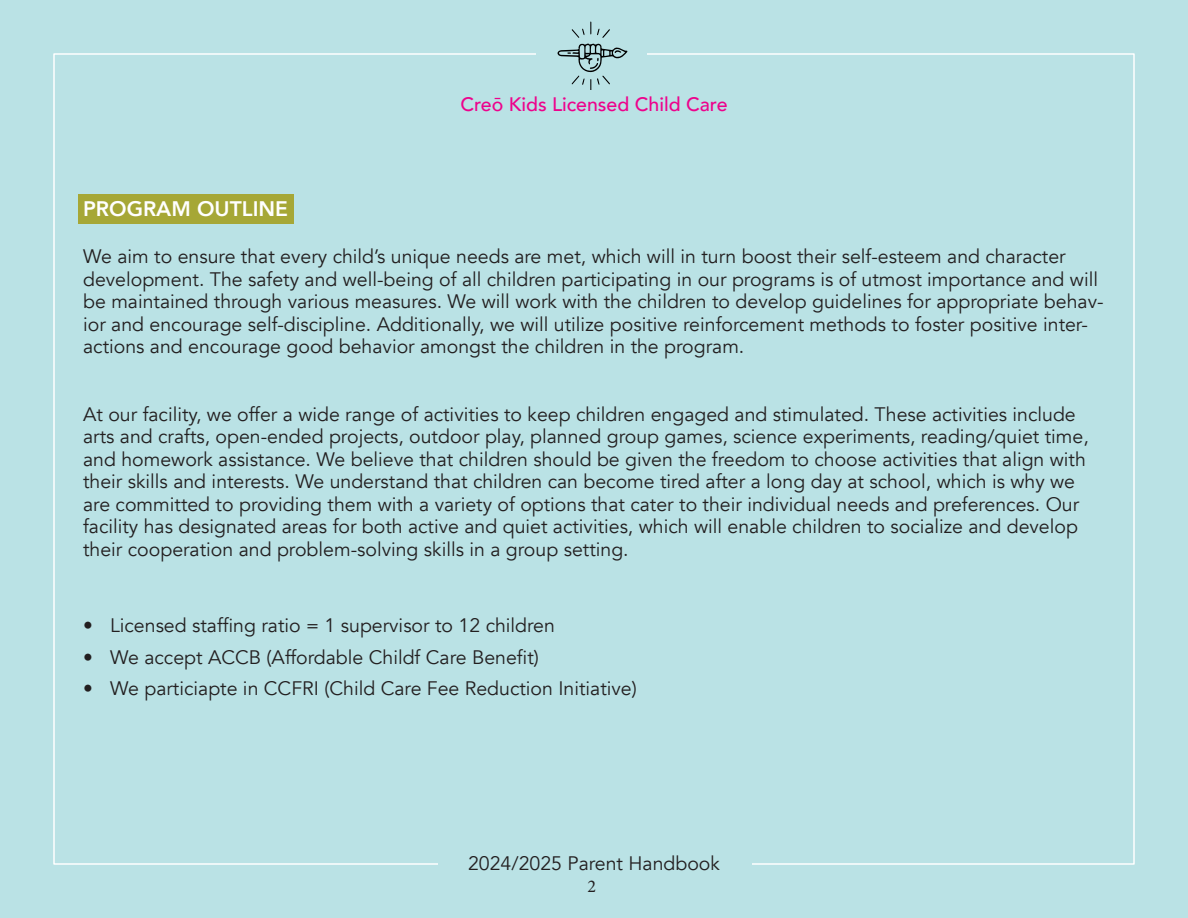
<style>
.page{position:relative;width:1188px;height:918px;background:#bae2e5}
.page>*{position:absolute;margin:0;border:0;box-sizing:border-box;transform-origin:0 0}
.t1{font:800 21px "Avenir";color:#fff}
.t2{font:19.5px/22.5px "Avenir";color:#231f20}
.t3{font:500 19.5px "Avenir";color:#ed028c}
.t4{font:18px "Minion Pro";color:#231f20}
</style>
<div class="page">
<svg style="left:558px;top:21px;width:69px;height:69px"></svg>
<div style="left:78px;top:195px;width:216px;height:29px;background:#a6a736"></div>
<p class="t3" style="left:460px;top:88px;width:269px">Creō Kids Licensed Child Care</p>
<p class="t1" style="left:83px;top:192px;width:206px">PROGRAM OUTLINE</p>
<p class="t2" style="left:83px;top:246px;width:984px">We aim to ensure that every child’s unique needs are met, which will in turn boost their self-esteem and character</p>
<p class="t2" style="left:83px;top:268px;width:1022px">development. The safety and well-being of all children participating in our programs is of utmost importance and will be maintained through various measures. We will work with the children to develop guidelines for appropriate behav&shy;ior and encourage self-discipline. Additionally, we will utilize positive reinforcement methods to foster positive inter&shy;actions and encourage good behavior amongst the children in the program.</p>
<p class="t2" style="left:83px;top:403px;width:1007px">At our facility, we offer a wide range of activities to keep children engaged and stimulated. These activities include arts and crafts, open-ended projects, outdoor play, planned group games, science experiments, reading/quiet time, and homework assistance. We believe that children should be given the freedom to choose activities that align with their skills and interests. We understand that children can become tired after a long day at school, which is why we are committed to providing them with a variety of options that cater to their individual needs and preferences. Our facility has designated areas for both active and quiet activities, which will enable children to socialize and develop their cooperation and problem-solving skills in a group setting.</p>
<p class="t2" style="left:83px;top:615px;width:473px">• Licensed staffi ng ratio = 1 supervisor to 12 children</p>
<p class="t2" style="left:83px;top:646px;width:457px">• We accept ACCB (Affordable Childf Care Benefit)</p>
<p class="t2" style="left:83px;top:678px;width:555px">• We particiapte in CCFRI (Child Care Fee Reduction Initiative)</p>
<p class="t2" style="left:468px;top:852px;width:253px">2024/2025 Parent Handbook</p>
<p class="t4" style="left:588px;top:875px;width:10px">2</p>
</div>
